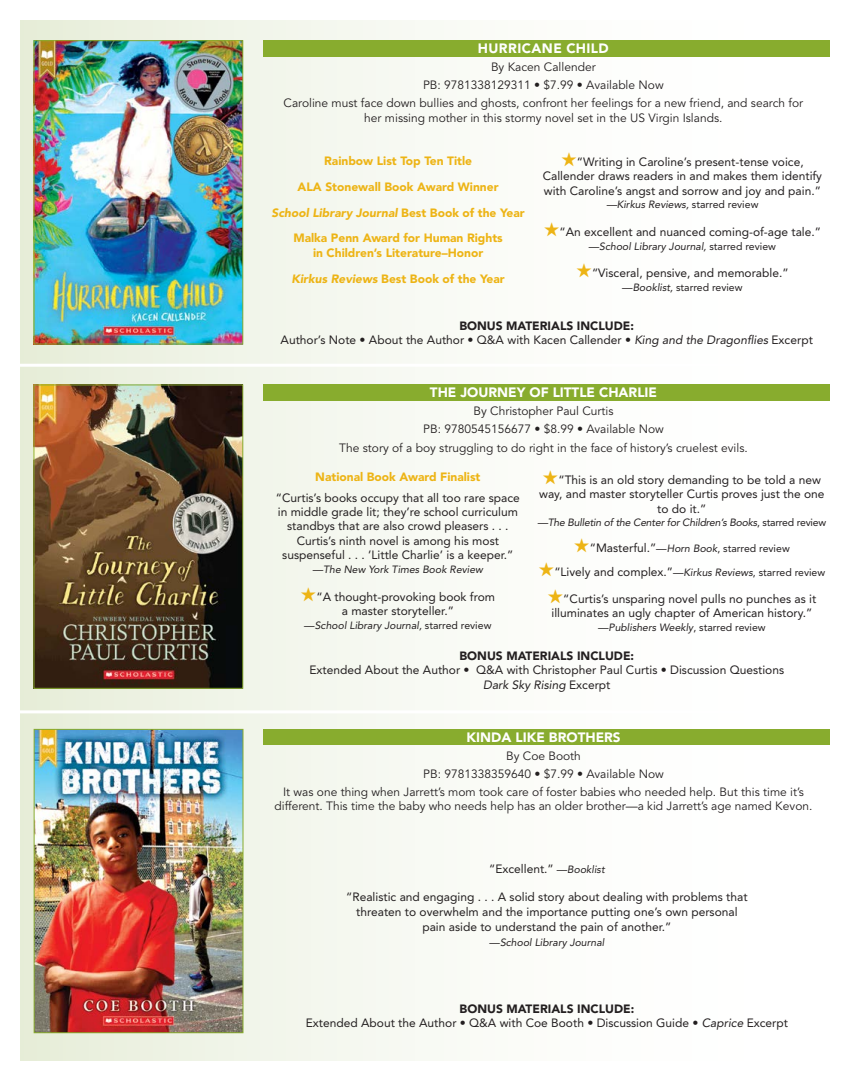
<style>
.page{position:relative;width:864px;height:1080px;background:#fff}
.page>*{position:absolute;margin:0;border:0;box-sizing:border-box;transform-origin:0 0}
.t1{font:900 13.5px "Avenir LT Std";color:#fff}
.t2{font:900 13.5px "Avenir LT Std";letter-spacing:.03em;color:#fff}
.t3{font:12px/14.4px "Avenir LT Std";color:#231f20;text-align:center}
.t4{font:12px/18.1px "Avenir LT Std";color:#231f20;text-align:center}
.t5{font:900 12px/25.8px "Avenir LT Std";color:#edb415;text-align:center}
.t6{font:900 12px "Avenir LT Std";color:#231f20}
.t7{font:italic 10.5px "Avenir LT Std";color:#231f20}
.t8{font:10.5px "Avenir LT Std";color:#231f20}
.t9{font:italic 10.5px "Avenir LT Std";letter-spacing:-.02em;color:#231f20}
.s1{font-style:italic}
.s2{color:#edb415}
.s3{font-style:normal}
.s4{font-weight:900}
.s5{font-size:12px}
.s6{font-size:10.5px}
.s7{font-style:italic;font-size:10.5px}
</style>
<div class="page">
<div style="left:20px;top:21px;width:824px;height:1039px;background:linear-gradient(to right,#e9efdd,#fff)"></div>
<hr style="left:0;top:710px;width:864px;height:3px;background:#fff">
<hr style="left:0;top:364px;width:864px;height:3px;background:#fff">
<div style="left:263px;top:40px;width:567px;height:17px;background:#88ac2e"></div>
<img style="left:36px;top:42px;width:205px;height:300px">
<div style="left:34px;top:40px;width:209px;height:304px;border:1px solid #88ac2e"></div>
<div style="left:263px;top:385px;width:567px;height:16px;background:#88ac2e"></div>
<img style="left:36px;top:387px;width:205px;height:300px">
<div style="left:34px;top:385px;width:209px;height:304px;border:1px solid #88ac2e"></div>
<div style="left:263px;top:729px;width:567px;height:16px;background:#88ac2e"></div>
<img style="left:36px;top:731px;width:205px;height:300px">
<div style="left:34px;top:729px;width:209px;height:304px;border:1px solid #88ac2e"></div>
<p class="t2" style="left:478px;top:40px;width:132px">HURRICANE CHILD</p>
<p class="t4" style="left:284px;top:58px;width:521px">By Kacen Callender<br>PB: 9781338129311 • $7.99 • Available Now<br>Caroline must face down bullies and ghosts, confront her feelings for a new friend, and search for</p>
<p class="t4" style="left:364px;top:109px;width:360px">her missing mother in this stormy novel set in the US Virgin Islands.</p>
<p class="t5" style="left:272px;top:148px;width:255px">Rainbow List Top Ten Title<br>ALA Stonewall Book Award Winner<br><span class="s1">School Library Journal</span> Best Book of the Year Malka Penn Award for Human Rights</p>
<p class="t5" style="left:292px;top:240px;width:215px">in Children’s Literature–Honor<br><span class="s1">Kirkus Reviews</span> Best Book of the Year</p>
<p class="t3" style="left:543px;top:155px;width:281px"><span class="s2">★</span>“Writing in Caroline’s present-tense voice,<br>Callender draws readers in and makes them identify with Caroline’s angst and sorrow and joy and pain.”</p>
<p class="t7" style="left:606px;top:198px;width:154px">—Kirkus Reviews, <span class="s3">starred review</span></p>
<p class="t3" style="left:544px;top:225px;width:279px"><span class="s2">★</span>“An excellent and nuanced coming-of-age tale.”</p>
<p class="t7" style="left:589px;top:240px;width:189px"><span class="s3">—</span>School Library Journal, <span class="s3">starred review</span></p>
<p class="t3" style="left:576px;top:266px;width:214px"><span class="s2">★</span>“Visceral, pensive, and memorable.”</p>
<p class="t8" style="left:622px;top:281px;width:122px">—<span class="s1">Booklist,</span> starred review</p>
<p class="t3" style="left:281px;top:319px;width:534px"><span class="s4">BONUS MATERIALS INCLUDE:<br></span>Author’s Note • About the Author • Q&amp;A with Kacen Callender • <span class="s1">King and the Dragonflies</span> Excerpt</p>
<p class="t1" style="left:430px;top:384px;width:229px">THE JOURNEY OF LITTLE CHARLIE</p>
<p class="t4" style="left:339px;top:402px;width:410px">By Christopher Paul Curtis<br>PB: 9780545156677 • $8.99 • Available Now<br>The story of a boy struggling to do right in the face of history’s cruelest evils.</p>
<p class="t5" style="left:315px;top:463px;width:167px">National Book Award Finalist</p>
<p class="t3" style="left:276px;top:490px;width:245px">“Curtis’s books occupy that all too rare space in middle grade lit; they’re school curriculum standbys that are also crowd pleasers . . .<br>Curtis’s ninth novel is among his most suspenseful . . . ’Little Charlie’ is a keeper.”</p>
<p class="t7" style="left:313px;top:563px;width:172px">—The New York Times Book Review</p>
<p class="t3" style="left:301px;top:589px;width:196px"><span class="s2">★</span>“A thought-provoking book from a master storyteller.”</p>
<p class="t7" style="left:304px;top:620px;width:189px"><span class="s3">—</span>School Library Journal, <span class="s3">starred review</span></p>
<p class="t6" style="left:460px;top:648px;width:176px">BONUS MATERIALS INCLUDE:</p>
<p class="t3" style="left:310px;top:663px;width:476px">Extended About the Author • Q&amp;A with Christopher Paul Curtis • Discussion Questions<br><span class="s1">Dark Sky Rising</span> Excerpt</p>
<p class="t3" style="left:539px;top:472px;width:287px"><span class="s2">★</span>“This is an old story demanding to be told a new way, and master storyteller Curtis proves just the one to do it.”</p>
<p class="t9" style="left:537px;top:516px;width:290px">—The Bulletin of the Center for Children’s Books<span class="s3">, starred review</span></p>
<p class="t8" style="left:574px;top:542px;width:217px"><span class="s2">★</span><span class="s5">“Masterful.”</span>—<span class="s1">Horn Book</span>, starred review</p>
<p class="t3" style="left:539px;top:564px;width:288px"><span class="s2">★</span>“Lively and complex.”<span class="s6">—</span><span class="s7">Kirkus Reviews</span><span class="s6">, starred review</span></p>
<p class="t3" style="left:547px;top:592px;width:270px"><span class="s2">★</span>“Curtis’s unsparing novel pulls no punches as it illuminates an ugly chapter of American history.”</p>
<p class="t7" style="left:598px;top:621px;width:169px">—Publishers Weekly<span class="s3">, starred review</span></p>
<p class="t1" style="left:466px;top:729px;width:156px">KINDA LIKE BROTHERS</p>
<p class="t4" style="left:283px;top:747px;width:522px">By Coe Booth<br>PB: 9781338359640 • $7.99 • Available Now<br>It was one thing when Jarrett’s mom took care of foster babies who needed help. But this time it’s</p>
<p class="t4" style="left:275px;top:798px;width:539px">different. This time the baby who needs help has an older brother—a kid Jarrett’s age named Kevon.</p>
<p class="t3" style="left:489px;top:862px;width:117px">“Excellent.” <span class="s6">—</span><span class="s7">Booklist</span></p>
<p class="t3" style="left:346px;top:890px;width:403px;line-height:15px">“Realistic and engaging . . . A solid story about dealing with problems that threaten to overwhelm and the importance putting one’s own personal pain aside to understand the pain of another.”</p>
<p class="t7" style="left:490px;top:937px;width:116px"><span class="s3">—</span>School Library Journal</p>
<p class="t3" style="left:306px;top:1001px;width:484px"><span class="s4">BONUS MATERIALS INCLUDE:<br></span>Extended About the Author • Q&amp;A with Coe Booth • Discussion Guide • <span class="s1">Caprice</span> Excerpt</p>
</div>
